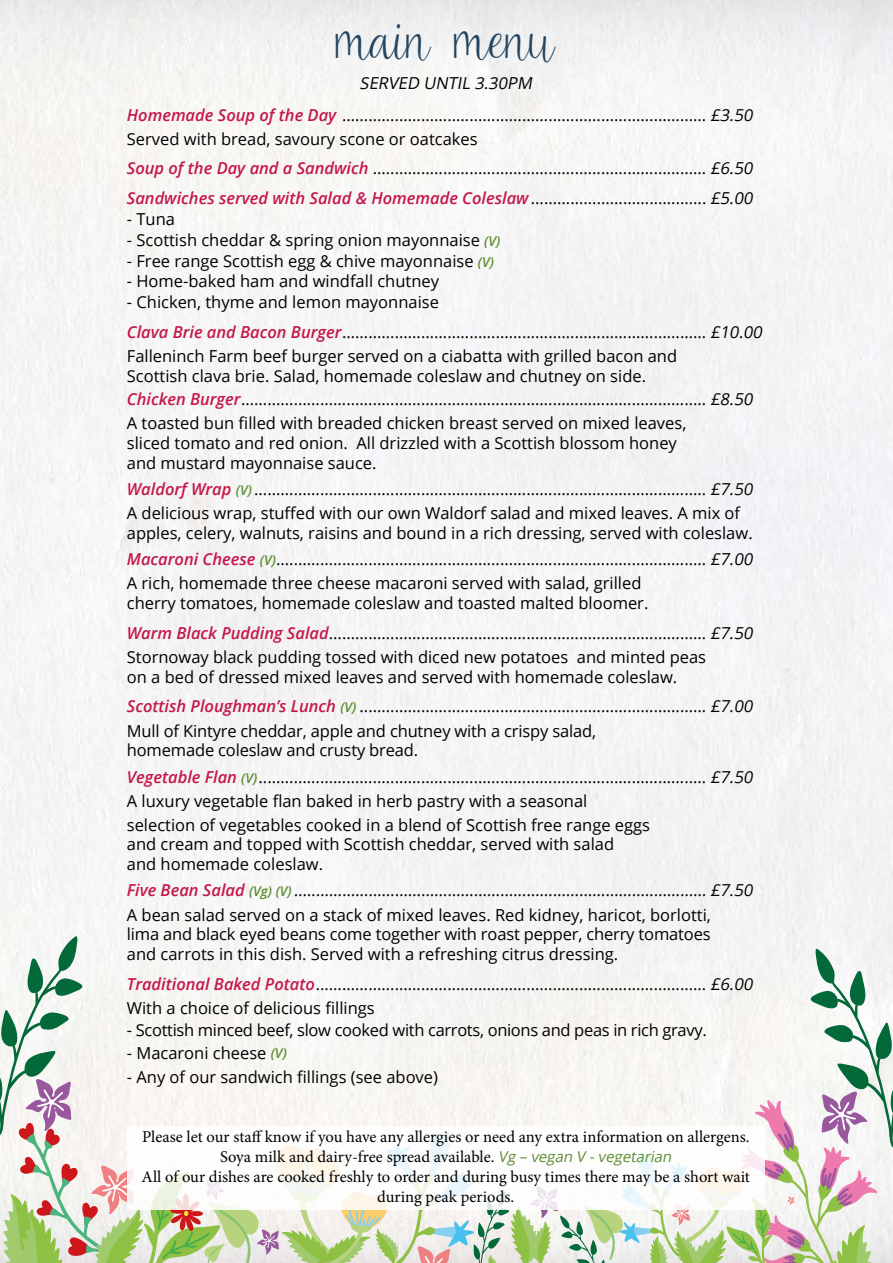
<style>
.page{position:relative;width:893px;height:1263px;background:#fff}
.page>*{position:absolute;margin:0;border:0;box-sizing:border-box;transform-origin:0 0}
.t1{font:41.7px "Amelia";letter-spacing:-.05em;color:#234561}
.t2{font:16.5px/19.8px "Open Sans";color:#000}
.t3{font:16.5px/19.8px "Minion Pro";color:#000;text-align:center}
.t4{font:italic 16.5px/24px "Open Sans";color:#000}
.t5{font:16.5px "Open Sans";letter-spacing:-.02em;color:#000}
.s1{font-style:italic}
.s2{font-weight:600;font-style:italic;color:#c51749}
.s3{font-weight:600;font-style:italic;font-size:13.5px;color:#5f8d32}
.s4{font-weight:600;color:#c51749}
.s5{font-weight:600;font-size:13.5px;color:#5f8d32}
.s6{font-style:normal}
.s7{font-family:"Open Sans";font-style:italic;font-size:15px;color:#5f8d32}
</style>
<div class="page">
<svg style="left:0;top:936px;width:893px;height:327px"></svg>
<svg style="left:127px;top:1126px;width:638px;height:83px"></svg>
<h1 class="t1" style="left:335px;top:19px;width:223px">MAIN MENU</h1>
<p class="t2" style="left:127px;top:67px;width:631px;line-height:31.3px;text-indent:233px"><span class="s1">SERVED UNTIL 3.30PM<br></span><span class="s2">Homemade Soup of the Day</span> ................................................................................... <span class="s1">£3.50</span></p>
<p class="t2" style="left:127px;top:123px;width:631px;line-height:29.8px">Served with bread, savoury scone or oatcakes<br><span class="s2">Soup of the Day and a Sandwich</span> ............................................................................ <span class="s1">£6.50<br></span><span class="s2">Sandwiches served with Salad &amp; Homemade Coleslaw</span>........................................ <span class="s1">£5.00</span></p>
<p class="t2" style="left:127px;top:209px;width:50px">- Tuna</p>
<p class="t2" style="left:127px;top:229px;width:375px">- Scottish cheddar &amp; spring onion mayonnaise <span class="s3">(V)</span></p>
<p class="t2" style="left:127px;top:250px;width:369px">- Free range Scottish egg &amp; chive mayonnaise <span class="s3">(V)</span></p>
<p class="t2" style="left:127px;top:271px;width:314px">- Home-baked ham and windfall chutney</p>
<p class="t2" style="left:127px;top:287px;width:640px;line-height:29.8px">- Chicken, thyme and lemon mayonnaise<br><span class="s2">Clava Brie and Bacon Burger</span>................................................................................... <span class="s1">£10.00</span></p>
<p class="t2" style="left:127px;top:346px;width:552px">Falleninch Farm beef burger served on a ciabatta with grilled bacon and<br>Scottish clava brie. Salad, homemade coleslaw and chutney on side.</p>
<p class="t2" style="left:127px;top:387px;width:631px;line-height:24px"><span class="s2">Chicken Burger</span>.......................................................................................................... <span class="s1">£8.50<br></span>A toasted bun filled with breaded chicken breast served on mixed leaves,</p>
<p class="t2" style="left:127px;top:433px;width:552px">sliced tomato and red onion. All drizzled with a Scottish blossom honey and mustard mayonnaise sauce.</p>
<p class="t2" style="left:127px;top:477px;width:631px;line-height:24px"><span class="s2">Waldorf Wrap</span> <span class="s3">(V)</span> ....................................................................................................... <span class="s1">£7.50<br></span>A delicious wrap, stuffed with our own Waldorf salad and mixed leaves. A mix of</p>
<p class="t2" style="left:127px;top:519px;width:631px;line-height:26.2px">apples, celery, walnuts, raisins and bound in a rich dressing, served with coleslaw.<br><span class="s2">Macaroni Cheese</span> <span class="s3">(V)</span>.................................................................................................. <span class="s1">£7.00</span></p>
<p class="t2" style="left:127px;top:573px;width:523px">A rich, homemade three cheese macaroni served with salad, grilled cherry tomatoes, homemade coleslaw and toasted malted bloomer.</p>
<p class="t2" style="left:127px;top:620px;width:631px;line-height:24px"><span class="s2">Warm Black Pudding Salad</span>...................................................................................... <span class="s1">£7.50<br></span>Stornoway black pudding tossed with diced new potatoes and minted peas</p>
<p class="t2" style="left:127px;top:661px;width:631px;line-height:29.8px">on a bed of dressed mixed leaves and served with homemade coleslaw.<br><span class="s2">Scottish Ploughman’s Lunch</span> <span class="s3">(V)</span> ............................................................................... <span class="s1">£7.00</span></p>
<p class="t2" style="left:127px;top:720px;width:471px">Mull of Kintyre cheddar, apple and chutney with a crispy salad, homemade coleslaw and crusty bread.</p>
<p class="t2" style="left:127px;top:764px;width:631px;line-height:24px"><span class="s2">Vegetable Flan</span> <span class="s3">(V)</span>...................................................................................................... <span class="s1">£7.50<br></span>A luxury vegetable flan baked in herb pastry with a seasonal<br>selection of vegetables cooked in a blend of Scottish free range eggs</p>
<p class="t2" style="left:127px;top:834px;width:489px">and cream and topped with Scottish cheddar, served with salad and homemade coleslaw.</p>
<p class="t4" style="left:127px;top:878px;width:631px"><span class="s4">Five Bean Salad</span> <span class="s5">(Vg) (V)</span> .............................................................................................. £7.50<br><span class="s6">A bean salad served on a stack of mixed leaves. Red kidney, haricot, borlotti,</span></p>
<p class="t2" style="left:127px;top:924px;width:585px">lima and black eyed beans come together with roast pepper, cherry tomatoes and carrots in this dish. Served with a refreshing citrus dressing.</p>
<p class="t2" style="left:127px;top:971px;width:631px;line-height:24px"><span class="s2">Traditional Baked Potato</span>......................................................................................... <span class="s1">£6.00<br></span>With a choice of delicious fillings</p>
<p class="t5" style="left:127px;top:1019px;width:581px">- Scottish minced beef, slow cooked with carrots, onions and peas in rich gravy.</p>
<p class="t2" style="left:127px;top:1042px;width:162px">- Macaroni cheese <span class="s3">(V)</span></p>
<p class="t2" style="left:127px;top:1066px;width:313px">- Any of our sandwich fillings (see above)</p>
<p class="t3" style="left:142px;top:1127px;width:610px">Please let our staff know if you have any allergies or need any extra information on allergens.<br>Soya milk and dairy-free spread available. <span class="s7">Vg – vegan V -vegetarian<br></span>All of our dishes are cooked freshly to order and during busy times there may be a short wait during peak periods.</p>
</div>
